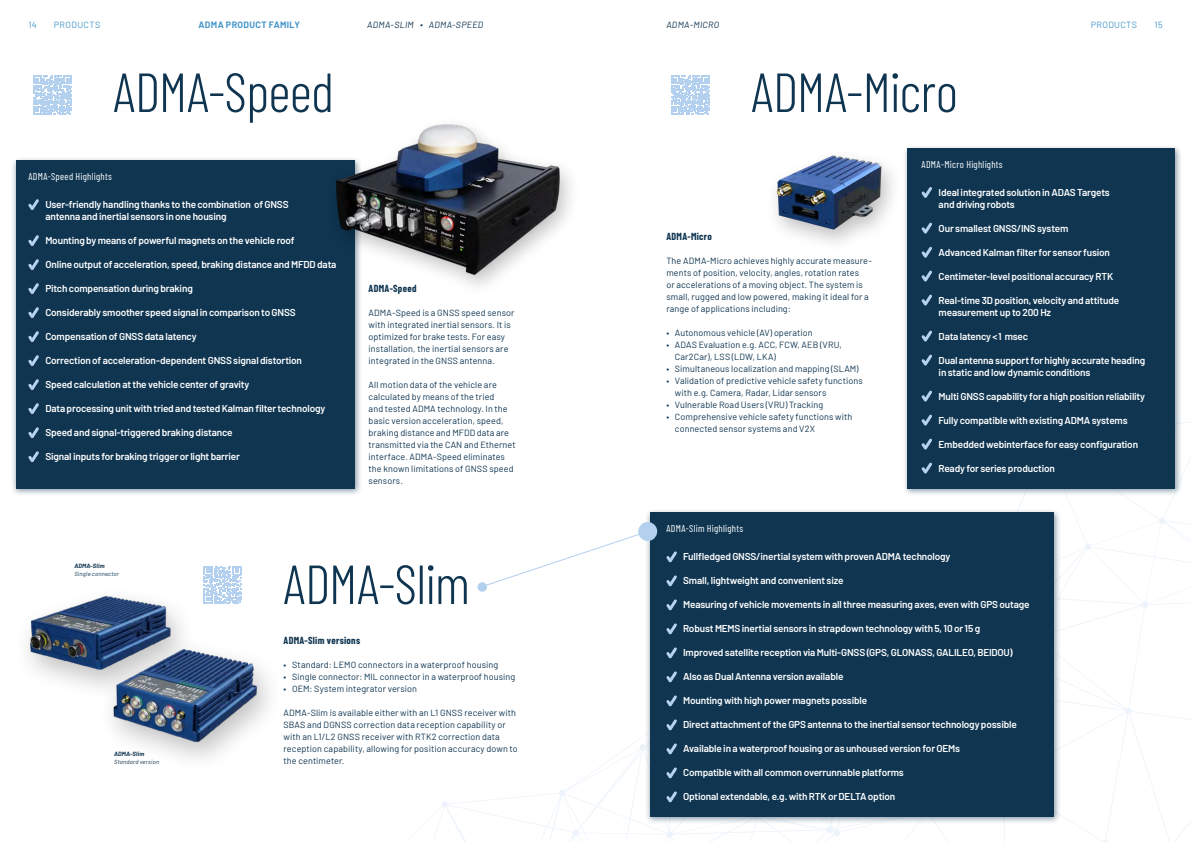
<style>
.page{position:relative;width:1191px;height:842px;background:#fff}
.page>*{position:absolute;margin:0;border:0;box-sizing:border-box;transform-origin:0 0}
.t1{font:300 55px "Barlow Condensed";letter-spacing:-.015em;color:#0f3551}
.t2{font:600 10px/12px "Barlow";letter-spacing:-.015em;color:#fff}
.t3{font:10px "Barlow Condensed";letter-spacing:.03em;color:#fff}
.t4{font:700 10px "Barlow Condensed";letter-spacing:.03em;color:#0f3551}
.t5{font:9px/12px "Barlow";letter-spacing:.01em;color:#0f3551}
.t6{font:italic 9px "Barlow";letter-spacing:.03em;color:#0f3551}
.t7{font:9px "Barlow";letter-spacing:.045em;color:#4697ca}
.t8{font:700 9px "Barlow";letter-spacing:.04em;color:#4697ca}
.t9{font:italic 6px "Barlow";letter-spacing:.025em;color:#0f3551}
.t10{font:italic 700 6px "Barlow";letter-spacing:.025em;color:#0f3551}
</style>
<div class="page">
<svg style="left:423px;top:422px;width:768px;height:420px"></svg>
<div style="left:902px;top:144px;width:280px;height:353px;background:#0f3551;opacity:.5"></div>
<div style="left:907px;top:148px;width:268px;height:340px;background:#0f3551"></div>
<div style="left:765px;top:147px;width:137px;height:106px;background:#000;opacity:.25"></div>
<img style="left:765px;top:155px;width:132px;height:77px">
<div style="left:11px;top:156px;width:351px;height:341px;background:#0f3551;opacity:.5"></div>
<div style="left:16px;top:160px;width:338px;height:328px;background:#0f3551"></div>
<svg style="left:33px;top:76px;width:39px;height:38px"></svg>
<svg style="left:28px;top:199px;width:11px;height:11px"></svg>
<svg style="left:28px;top:235px;width:11px;height:11px"></svg>
<svg style="left:28px;top:259px;width:11px;height:11px"></svg>
<svg style="left:28px;top:331px;width:11px;height:11px"></svg>
<svg style="left:28px;top:307px;width:11px;height:11px"></svg>
<svg style="left:28px;top:283px;width:11px;height:11px"></svg>
<svg style="left:28px;top:451px;width:11px;height:12px"></svg>
<svg style="left:28px;top:355px;width:11px;height:11px"></svg>
<svg style="left:28px;top:379px;width:11px;height:11px"></svg>
<svg style="left:28px;top:427px;width:11px;height:12px"></svg>
<svg style="left:28px;top:403px;width:11px;height:11px"></svg>
<div style="left:645px;top:508px;width:416px;height:317px;background:#0f3551;opacity:.5"></div>
<div style="left:649px;top:512px;width:404px;height:304px;background:#0f3551"></div>
<svg style="left:671px;top:76px;width:39px;height:38px"></svg>
<svg style="left:666px;top:623px;width:11px;height:12px"></svg>
<svg style="left:666px;top:671px;width:11px;height:12px"></svg>
<svg style="left:666px;top:647px;width:11px;height:12px"></svg>
<svg style="left:666px;top:695px;width:11px;height:12px"></svg>
<svg style="left:666px;top:719px;width:11px;height:12px"></svg>
<svg style="left:666px;top:743px;width:11px;height:12px"></svg>
<svg style="left:666px;top:767px;width:11px;height:12px"></svg>
<svg style="left:666px;top:791px;width:11px;height:12px"></svg>
<svg style="left:477px;top:521px;width:200px;height:93px"></svg>
<img style="left:27px;top:566px;width:243px;height:194px">
<svg style="left:921px;top:222px;width:11px;height:12px"></svg>
<svg style="left:921px;top:246px;width:11px;height:12px"></svg>
<svg style="left:921px;top:294px;width:11px;height:12px"></svg>
<svg style="left:921px;top:270px;width:11px;height:12px"></svg>
<svg style="left:921px;top:354px;width:11px;height:12px"></svg>
<svg style="left:921px;top:330px;width:11px;height:12px"></svg>
<svg style="left:921px;top:390px;width:11px;height:12px"></svg>
<svg style="left:921px;top:438px;width:11px;height:12px"></svg>
<svg style="left:921px;top:414px;width:11px;height:12px"></svg>
<svg style="left:921px;top:462px;width:11px;height:12px"></svg>
<svg style="left:921px;top:187px;width:11px;height:11px"></svg>
<img style="left:293px;top:124px;width:278px;height:201px">
<p class="t7" style="left:28px;top:18px;width:10px">14</p>
<p class="t7" style="left:54px;top:18px;width:48px">PRODUCTS</p>
<p class="t8" style="left:198px;top:18px;width:103px">ADMA PRODUCT FAMILY</p>
<p class="t6" style="left:367px;top:18px;width:117px">ADMA-SLIM ∙ ADMA-SPEED</p>
<p class="t6" style="left:666px;top:18px;width:54px">ADMA-MICRO</p>
<p class="t7" style="left:1090px;top:18px;width:48px">PRODUCTS</p>
<p class="t7" style="left:1154px;top:18px;width:10px">15</p>
<h1 class="t1" style="left:113px;top:53px;width:222px">ADMA-Speed</h1>
<p class="t3" style="left:28px;top:169px;width:85px">ADMA-Speed Highlights</p>
<p class="t2" style="left:45px;top:198px;width:245px">User-friendly handling thanks to the combination of GNSS antenna and inertial sensors in one housing</p>
<p class="t2" style="left:45px;top:234px;width:251px">Mounting by means of powerful magnets on the vehicle roof</p>
<p class="t2" style="left:45px;top:258px;width:292px">Online output of acceleration, speed, braking distance and MFDD data</p>
<p class="t2" style="left:45px;top:282px;width:149px">Pitch compensation during braking</p>
<p class="t2" style="left:45px;top:306px;width:252px">Considerably smoother speed signal in comparison to GNSS</p>
<p class="t2" style="left:45px;top:330px;width:153px">Compensation of GNSS data latency</p>
<p class="t2" style="left:45px;top:354px;width:258px">Correction of acceleration-dependent GNSS signal distortion</p>
<p class="t2" style="left:45px;top:378px;width:206px">Speed calculation at the vehicle center of gravity</p>
<p class="t2" style="left:45px;top:402px;width:281px">Data processing unit with tried and tested Kalman filter technology</p>
<p class="t2" style="left:45px;top:426px;width:189px">Speed and signal-triggered braking distance</p>
<p class="t2" style="left:45px;top:450px;width:196px">Signal inputs for braking trigger or light barrier</p>
<p class="t4" style="left:369px;top:281px;width:49px">ADMA-Speed</p>
<p class="t5" style="left:369px;top:306px;width:147px">ADMA-Speed is a GNSS speed sensor with integrated inertial sensors. It is optimized for brake tests. For easy installation, the inertial sensors are integrated in the GNSS antenna.</p>
<p class="t5" style="left:369px;top:378px;width:148px">All motion data of the vehicle are calculated by means of the tried<br>and tested ADMA technology. In the basic version acceleration, speed, braking distance and MFDD data are transmitted via the CAN and Ethernet interface. ADMA-Speed eliminates the known limitations of GNSS speed sensors.</p>
<p class="t10" style="left:74px;top:561px;width:32px">ADMA-Slim</p>
<p class="t9" style="left:74px;top:569px;width:46px">Single connector</p>
<p class="t10" style="left:114px;top:749px;width:32px">ADMA-Slim</p>
<p class="t9" style="left:114px;top:757px;width:47px">Standard version</p>
<h1 class="t1" style="left:283px;top:545px;width:188px">ADMA-Slim</h1>
<p class="t4" style="left:283px;top:633px;width:78px">ADMA-Slim versions</p>
<p class="t5" style="left:283px;top:658px;width:216px">• Standard: LEMO connectors in a waterproof housing</p>
<p class="t5" style="left:283px;top:670px;width:233px">• Single connector: MIL connector in a waterproof housing</p>
<p class="t5" style="left:283px;top:682px;width:135px">• OEM: System integrator version</p>
<p class="t5" style="left:283px;top:706px;width:236px">ADMA-Slim is available either with an L1 GNSS receiver with SBAS and DGNSS correction data reception capability or with an L1/L2 GNSS receiver with RTK2 correction data reception capability, allowing for position accuracy down to the centimeter.</p>
<h1 class="t1" style="left:751px;top:53px;width:208px">ADMA-Micro</h1>
<p class="t4" style="left:666px;top:229px;width:47px">ADMA-Micro</p>
<p class="t5" style="left:666px;top:254px;width:207px">The ADMA-Micro achieves highly accurate measure&shy;ments of position, velocity, angles, rotation rates<br>or accelerations of a moving object. The system is small, rugged and low powered, making it ideal for a range of applications including:</p>
<p class="t5" style="left:666px;top:326px;width:148px">• Autonomous vehicle (AV) operation</p>
<p class="t5" style="left:675px;top:338px;width:168px;text-indent:-9px">• ADAS Evaluation e.g. ACC, FCW, AEB (VRU,<br>Car2Car), LSS (LDW, LKA)</p>
<p class="t5" style="left:666px;top:362px;width:194px">• Simultaneous localization and mapping (SLAM)</p>
<p class="t5" style="left:675px;top:374px;width:189px;text-indent:-9px">• Validation of predictive vehicle safety functions with e.g. Camera, Radar, Lidar sensors</p>
<p class="t5" style="left:666px;top:398px;width:158px">• Vulnerable Road Users (VRU) Tracking</p>
<p class="t5" style="left:675px;top:410px;width:179px;text-indent:-9px">• Comprehensive vehicle safety functions with connected sensor systems and V2X</p>
<p class="t3" style="left:666px;top:521px;width:78px">ADMA-Slim Highlights</p>
<p class="t3" style="left:921px;top:157px;width:83px">ADMA-Micro Highlights</p>
<p class="t2" style="left:938px;top:186px;width:173px">Ideal integrated solution in ADAS Targets and driving robots</p>
<p class="t2" style="left:938px;top:222px;width:131px">Our smallest GNSS/INS system</p>
<p class="t2" style="left:938px;top:246px;width:173px">Advanced Kalman filter for sensor fusion</p>
<p class="t2" style="left:938px;top:270px;width:176px">Centimeter-level positional accuracy RTK</p>
<p class="t2" style="left:938px;top:294px;width:182px">Real-time 3D position, velocity and attitude measurement up to 200 Hz</p>
<p class="t2" style="left:938px;top:330px;width:91px">Data latency &lt;1 msec</p>
<p class="t2" style="left:938px;top:354px;width:208px">Dual antenna support for highly accurate heading in static and low dynamic conditions</p>
<p class="t2" style="left:938px;top:390px;width:208px">Multi GNSS capability for a high position reliability</p>
<p class="t2" style="left:938px;top:414px;width:191px">Fully compatible with existing ADMA systems</p>
<p class="t2" style="left:938px;top:438px;width:201px">Embedded webinterface for easy configuration</p>
<p class="t2" style="left:938px;top:462px;width:118px">Ready for series production</p>
<p class="t2" style="left:683px;top:550px;width:269px">Fullfledged GNSS/inertial system with proven ADMA technology</p>
<p class="t2" style="left:683px;top:574px;width:162px">Small, lightweight and convenient size</p>
<p class="t2" style="left:683px;top:598px;width:348px">Measuring of vehicle movements in all three measuring axes, even with GPS outage</p>
<p class="t2" style="left:683px;top:622px;width:298px">Robust MEMS inertial sensors in strapdown technology with 5, 10 or 15 g</p>
<p class="t2" style="left:683px;top:646px;width:331px">Improved satellite reception via Multi-GNSS (GPS, GLONASS, GALILEO, BEIDOU)</p>
<p class="t2" style="left:683px;top:670px;width:162px">Also as Dual Antenna version available</p>
<p class="t2" style="left:683px;top:694px;width:185px">Mounting with high power magnets possible</p>
<p class="t2" style="left:683px;top:718px;width:335px">Direct attachment of the GPS antenna to the inertial sensor technology possible</p>
<p class="t2" style="left:683px;top:742px;width:278px">Available in a waterproof housing or as unhoused version for OEMs</p>
<p class="t2" style="left:683px;top:766px;width:222px">Compatible with all common overrunnable platforms</p>
<p class="t2" style="left:683px;top:790px;width:213px">Optional extendable, e.g. with RTK or DELTA option</p>
</div>
